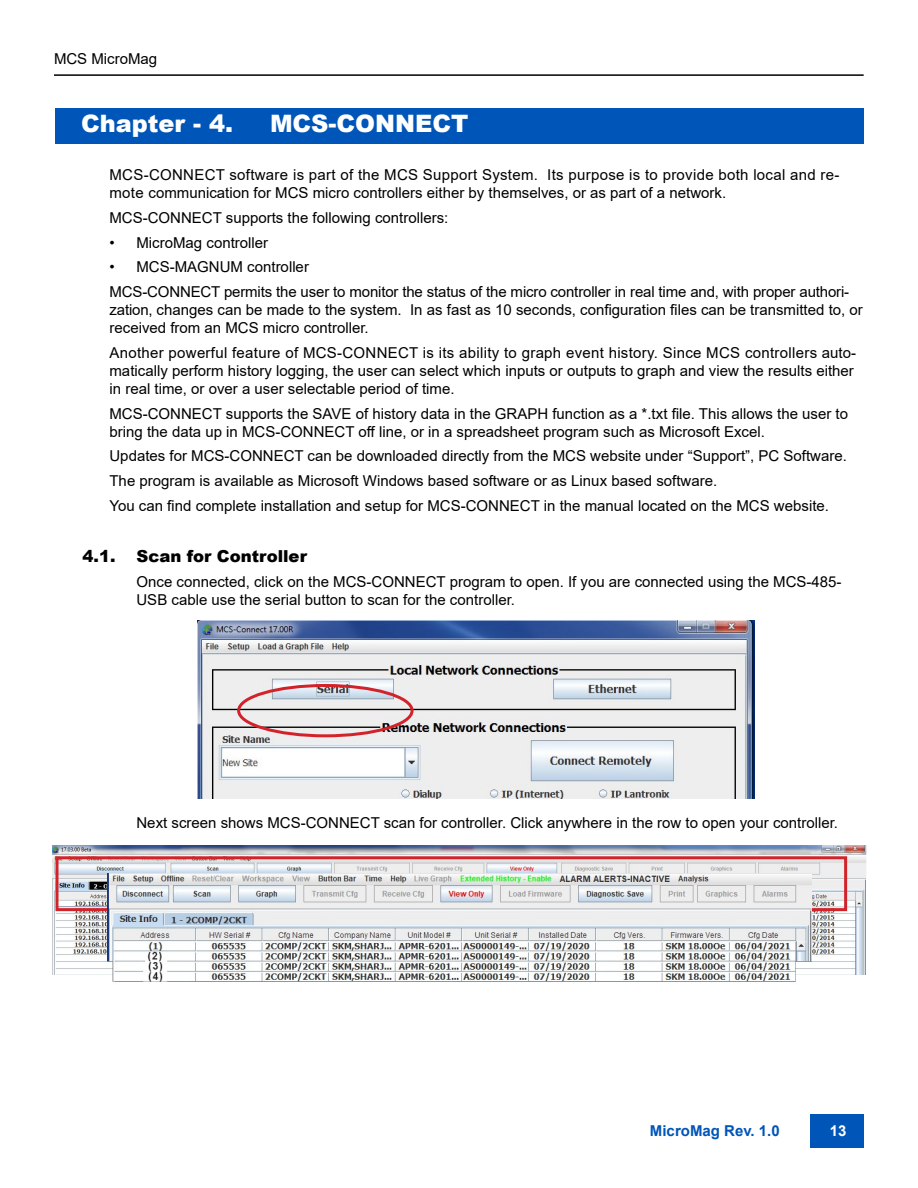
<style>
.page{position:relative;width:918px;height:1188px;background:#fff}
.page>*{position:absolute;margin:0;border:0;box-sizing:border-box;transform-origin:0 0}
.t1{font:900 24px "Arial";color:#fff}
.t2{font:900 16.5px "Arial";color:#000}
.t3{font:15px/18px "Arial";color:#000}
.t4{font:15px/18px "Arial";letter-spacing:.02em;color:#000}
.t5{font:700 15px "Arial";color:#0055b8}
.t6{font:700 15px "Arial";color:#fff}
</style>
<div class="page">
<div style="left:810px;top:1115px;width:54px;height:33px;background:#0055b8"></div>
<hr style="left:54px;top:74px;width:810px;height:2px;background:#000">
<div style="left:56px;top:108px;width:808px;height:35px;background:#0055b8"></div>
<img style="left:198px;top:620px;width:557px;height:179px">
<div style="left:237px;top:684px;width:177px;height:53px;border:3px solid #d2232a;border-radius:50%"></div>
<img style="left:52px;top:845px;width:815px;height:130px">
<div style="left:56px;top:856px;width:791px;height:55px;border:3px solid #d2232a"></div>
<img style="left:108px;top:868px;width:704px;height:114px">
<p class="t3" style="left:54px;top:50px;width:105px">MCS MicroMag</p>
<h1 class="t1" style="left:81px;top:106px;width:154px">Chapter - 4.</h1>
<h1 class="t1" style="left:270px;top:106px;width:200px">MCS-CONNECT</h1>
<p class="t4" style="left:110px;top:166px;width:731px">MCS-CONNECT software is part of the MCS Support System. Its purpose is to provide both local and re&shy;mote communication for MCS micro controllers either by themselves, or as part of a network.</p>
<p class="t3" style="left:110px;top:208px;width:340px">MCS-CONNECT supports the following controllers:</p>
<p class="t3" style="left:110px;top:233px;width:160px">• MicroMag controller</p>
<p class="t3" style="left:110px;top:255px;width:741px;line-height:24.8px">• MCS-MAGNUM controller<br>MCS-CONNECT permits the user to monitor the status of the micro controller in real time and, with proper authori-</p>
<p class="t3" style="left:110px;top:301px;width:755px">zation, changes can be made to the system. In as fast as 10 seconds, configuration files can be transmitted to, or received from an MCS micro controller.</p>
<p class="t3" style="left:110px;top:343px;width:748px">Another powerful feature of MCS-CONNECT is its ability to graph event history. Since MCS controllers auto&shy;matically perform history logging, the user can select which inputs or outputs to graph and view the results either in real time, or over a user selectable period of time.</p>
<p class="t3" style="left:110px;top:404px;width:740px">MCS-CONNECT supports the SAVE of history data in the GRAPH function as a *.txt file. This allows the user to bring the data up in MCS-CONNECT off line, or in a spreadsheet program such as Microsoft Excel.</p>
<p class="t3" style="left:110px;top:444px;width:739px;line-height:24.8px">Updates for MCS-CONNECT can be downloaded directly from the MCS website under “Support”, PC Software.<br>The program is available as Microsoft Windows based software or as Linux based software.<br>You can find complete installation and setup for MCS-CONNECT in the manual located on the MCS website.</p>
<p class="t2" style="left:82px;top:544px;width:34px">4.1.</p>
<p class="t2" style="left:137px;top:544px;width:172px">Scan for Controller</p>
<p class="t3" style="left:136px;top:572px;width:707px">Once connected, click on the MCS-CONNECT program to open. If you are connected using the MCS-485-<br>USB cable use the serial button to scan for the controller.</p>
<p class="t3" style="left:136px;top:813px;width:703px">Next screen shows MCS-CONNECT scan for controller. Click anywhere in the row to open your controller.</p>
<p class="t5" style="left:650px;top:1120px;width:131px">MicroMag Rev. 1.0</p>
<p class="t6" style="left:830px;top:1120px;width:18px">13</p>
</div>
